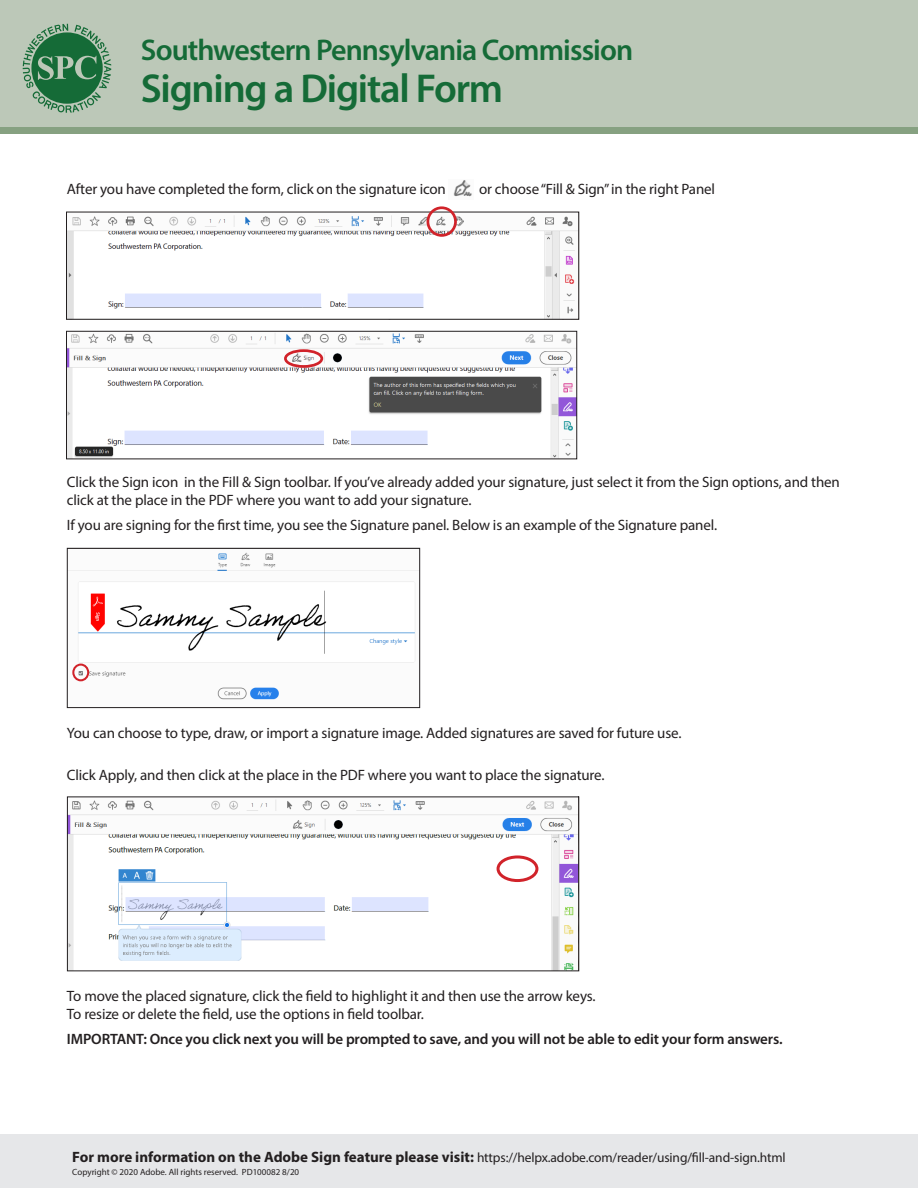
<style>
.page{position:relative;width:918px;height:1188px;background:#fff}
.page>*{position:absolute;margin:0;border:0;box-sizing:border-box;transform-origin:0 0}
.t1{font:600 40.5px "Myriad Pro";letter-spacing:-.03em;color:#156b37}
.t2{font:600 30px "Myriad Pro";letter-spacing:-.03em;color:#156b37}
.Text{font:15px/18px "Myriad Pro";letter-spacing:-.01em;color:#231f20}
.Text-2{font:600 15px "Myriad Pro";letter-spacing:-.01em;color:#231f20}
.t3{font:13.5px "Myriad Pro";letter-spacing:-.01em;color:#231f20}
.t4{font:9px "Myriad Pro";color:#231f20}
.s1{font-weight:700;font-size:15px}
</style>
<div class="page">
<div style="left:0;top:0;width:918px;height:127px;background:#bcc8b8"></div>
<div style="left:0;top:127px;width:918px;height:7px;background:#86a181"></div>
<svg style="left:23px;top:24px;width:88px;height:89px"></svg>
<div style="left:0;top:1134px;width:918px;height:54px;background:#e6e7e9"></div>
<img style="left:68px;top:214px;width:509px;height:104px">
<div style="left:66px;top:212px;width:513px;height:108px;border:1px solid #231f20"></div>
<img style="left:453px;top:180px;width:19px;height:17px">
<img style="left:68px;top:333px;width:507px;height:124px">
<div style="left:66px;top:331px;width:511px;height:128px;border:1px solid #231f20"></div>
<img style="left:69px;top:552px;width:349px;height:148px">
<div style="left:67px;top:548px;width:353px;height:160px;border:1px solid #231f20"></div>
<img style="left:69px;top:799px;width:508px;height:170px">
<div style="left:427px;top:206px;width:30px;height:31px;border:3px solid #d1232a;border-radius:50%"></div>
<div style="left:72px;top:664px;width:17px;height:17px;border:2px solid #d1232a;border-radius:50%"></div>
<div style="left:284px;top:349px;width:39px;height:19px;border:3px solid #d1232a;border-radius:50%"></div>
<div style="left:497px;top:855px;width:41px;height:27px;border:3px solid #d1232a;border-radius:50%"></div>
<p class="t2" style="left:141px;top:31px;width:494px">Southwestern Pennsylvania Commission</p>
<p class="t1" style="left:141px;top:63px;width:364px">Signing a Digital Form</p>
<p class="Text" style="left:67px;top:179px;width:380px">After you have completed the form, click on the signature icon</p>
<p class="Text" style="left:479px;top:179px;width:238px">or choose “Fill &amp; Sign” in the right Panel</p>
<p class="Text" style="left:67px;top:473px;width:774px">Click the Sign icon in the Fill &amp; Sign toolbar. If you’ve already added your signature, just select it from the Sign options, and then click at the place in the PDF where you want to add your signature.</p>
<p class="Text" style="left:67px;top:516px;width:652px">If you are signing for the first time, you see the Signature panel. Below is an example of the Signature panel.</p>
<p class="Text" style="left:67px;top:723px;width:616px">You can choose to type, draw, or import a signature image. Added signatures are saved for future use.</p>
<p class="Text" style="left:67px;top:766px;width:539px">Click Apply, and then click at the place in the PDF where you want to place the signature.</p>
<p class="Text" style="left:67px;top:987px;width:530px">To move the placed signature, click the field to highlight it and then use the arrow keys.<br>To resize or delete the field, use the options in field toolbar.</p>
<p class="Text-2" style="left:67px;top:1029px;width:717px">IMPORTANT: Once you click next you will be prompted to save, and you will not be able to edit your form answers.</p>
<p class="t3" style="left:72px;top:1149px;width:715px"><span class="s1">For more information on the Adobe Sign feature please visit:</span> https://helpx.adobe.com/reader/using/fill-and-sign.html</p>
<p class="t4" style="left:72px;top:1166px;width:228px">Copyright © 2020 Adobe. All rights reserved. PD100082 8/20</p>
</div>
